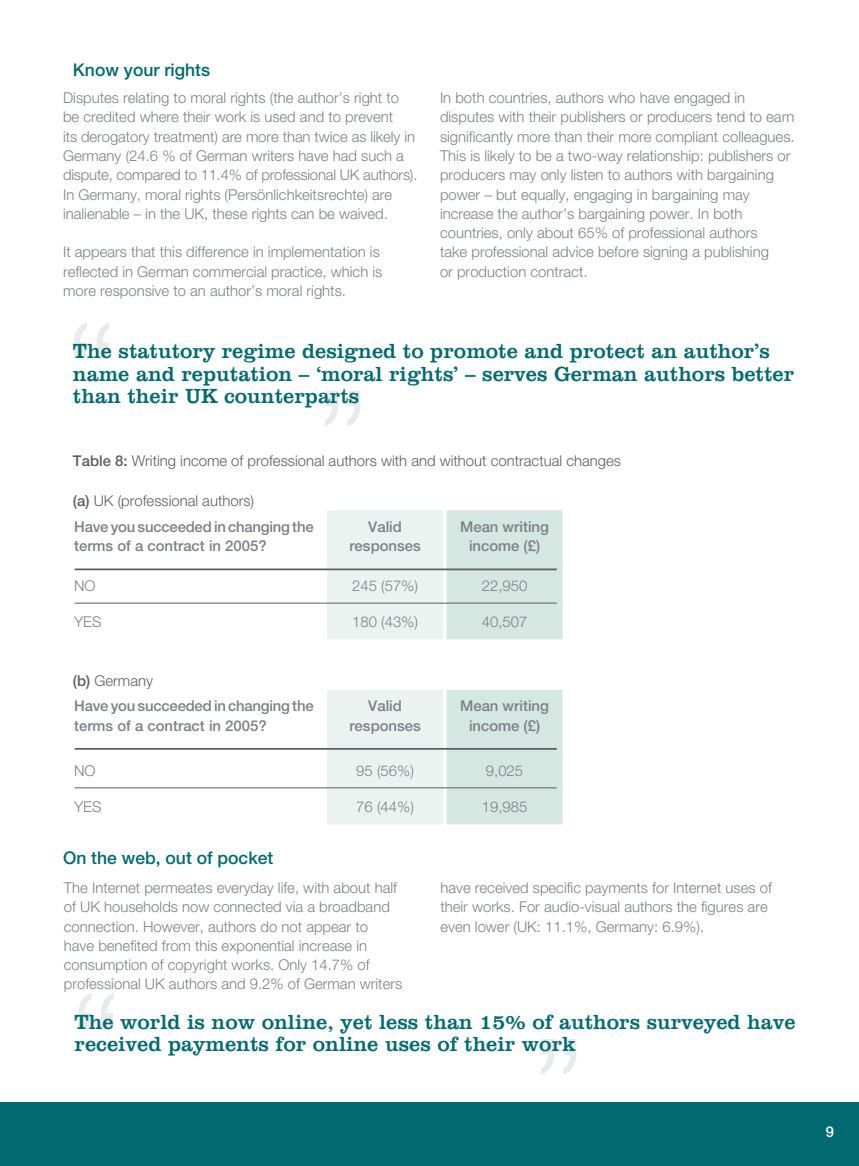
<style>
.page{position:relative;width:859px;height:1166px;background:#fff}
.page>*{position:absolute;margin:0;border:0;box-sizing:border-box;transform-origin:0 0}
.BODY{font:300 145.6px "Helvetica Neue";color:#e9eaeb}
.pull_quotes{font:21px/22.8px "Clarendon BT";color:#006a71}
.sub_heads{font:500 17.5px "Helvetica Neue";color:#006a71}
.BODY-2{font:300 14.88px/19.2px "Helvetica Neue";color:#7e8085}
.table_heads{font:500 14.88px/19.2px "Helvetica Neue";color:#7e8085;text-align:center}
.t1{font:300 14.88px "Helvetica Neue";color:#5d5e62}
.table_text{font:300 14.88px "Helvetica Neue";color:#7e8085}
.table_heads-2{font:500 14.88px "Helvetica Neue";color:#fff}
.s1{font-weight:500}
</style>
<div class="page">
<svg style="left:74px;top:510px;width:488px;height:129px"></svg>
<hr style="left:64px;top:567px;width:259px;height:1px;background:#fff">
<hr style="left:64px;top:603px;width:259px;height:1px;background:#fff">
<hr style="left:323px;top:510px;width:4px;height:57px;background:#fff">
<hr style="left:443px;top:510px;width:3px;height:57px;background:#fff">
<svg style="left:562px;top:510px;width:1px;height:57px"></svg>
<hr style="left:323px;top:567px;width:4px;height:37px;background:#fff">
<hr style="left:443px;top:567px;width:3px;height:37px;background:#fff">
<svg style="left:562px;top:567px;width:2px;height:37px"></svg>
<hr style="left:323px;top:604px;width:4px;height:36px;background:#fff">
<hr style="left:443px;top:604px;width:3px;height:36px;background:#fff">
<svg style="left:562px;top:604px;width:1px;height:35px"></svg>
<hr style="left:75px;top:568px;width:481px;height:2px;background:#5d5e62">
<hr style="left:75px;top:603px;width:481px;height:1px;background:#5d5e62">
<div style="left:0;top:1103px;width:858px;height:63px;background:#006a71"></div>
<svg style="left:74px;top:690px;width:488px;height:134px"></svg>
<hr style="left:323px;top:689px;width:4px;height:63px;background:#fff">
<hr style="left:443px;top:689px;width:3px;height:63px;background:#fff">
<svg style="left:562px;top:690px;width:1px;height:62px"></svg>
<hr style="left:323px;top:752px;width:4px;height:37px;background:#fff">
<hr style="left:443px;top:752px;width:3px;height:37px;background:#fff">
<svg style="left:562px;top:752px;width:2px;height:37px"></svg>
<hr style="left:323px;top:789px;width:4px;height:36px;background:#fff">
<hr style="left:443px;top:789px;width:3px;height:36px;background:#fff">
<svg style="left:562px;top:789px;width:1px;height:36px"></svg>
<hr style="left:75px;top:748px;width:481px;height:2px;background:#5d5e62">
<hr style="left:75px;top:787px;width:481px;height:1px;background:#5d5e62">
<p class="sub_heads" style="left:73px;top:59px;width:139px">Know your rights</p>
<p class="BODY-2" style="left:63px;top:88px;width:356px">Disputes relating to moral rights (the author’s right to be credited where their work is used and to prevent<br>its derogatory treatment) are more than twice as likely in Germany (24.6 % of German writers have had such a dispute, compared to 11.4% of professional UK authors).<br>In Germany, moral rights (Persönlichkeitsrechte) are inalienable – in the UK, these rights can be waived.</p>
<p class="BODY-2" style="left:63px;top:242px;width:321px">It appears that this difference in implementation is reflected in German commercial practice, which is more responsive to an author’s moral rights.</p>
<p class="BODY-2" style="left:440px;top:88px;width:356px">In both countries, authors who have engaged in disputes with their publishers or producers tend to earn significantly more than their more compliant colleagues.<br>This is likely to be a two-way relationship: publishers or producers may only listen to authors with bargaining power – but equally, engaging in bargaining may increase the author’s bargaining power. In both countries, only about 65% of professional authors<br>take professional advice before signing a publishing<br>or production contract.</p>
<p class="BODY" style="left:65px;top:286px;width:55px">“</p>
<p class="pull_quotes" style="left:73px;top:339px;width:722px">The statutory regime designed to promote and protect an author’s name and reputation – ‘moral rights’ – serves German authors better than their UK counterparts</p>
<p class="BODY" style="left:369px;top:463px;width:55px;rotate:-180deg">“</p>
<p class="t1" style="left:73px;top:452px;width:549px"><span class="s1">Table 8:</span> Writing income of professional authors with and without contractual changes</p>
<p class="t1" style="left:73px;top:492px;width:183px"><span class="s1">(a)</span> UK (professional authors)</p>
<p class="table_heads" style="left:74px;top:517px;width:241px;text-align:left">Have you succeeded in changing the terms of a contract in 2005?</p>
<p class="table_heads" style="left:349px;top:517px;width:73px">Valid responses</p>
<p class="table_heads" style="left:460px;top:517px;width:90px">Mean writing income (£)</p>
<p class="table_text" style="left:74px;top:577px;width:23px">NO</p>
<p class="table_text" style="left:352px;top:577px;width:67px">245 (57%)</p>
<p class="table_text" style="left:481px;top:577px;width:47px">22,950</p>
<p class="table_text" style="left:74px;top:613px;width:29px">YES</p>
<p class="table_text" style="left:352px;top:613px;width:67px">180 (43%)</p>
<p class="table_text" style="left:481px;top:613px;width:47px">40,507</p>
<p class="t1" style="left:73px;top:672px;width:81px"><span class="s1">(b)</span> Germany</p>
<p class="table_heads" style="left:74px;top:696px;width:241px;text-align:left">Have you succeeded in changing the terms of a contract in 2005?</p>
<p class="table_heads" style="left:349px;top:696px;width:73px">Valid responses</p>
<p class="table_heads" style="left:460px;top:696px;width:90px">Mean writing income (£)</p>
<p class="table_text" style="left:74px;top:762px;width:23px">NO</p>
<p class="table_text" style="left:356px;top:762px;width:59px">95 (56%)</p>
<p class="table_text" style="left:486px;top:762px;width:39px">9,025</p>
<p class="table_text" style="left:74px;top:798px;width:29px">YES</p>
<p class="table_text" style="left:356px;top:798px;width:59px">76 (44%)</p>
<p class="table_text" style="left:481px;top:798px;width:47px">19,985</p>
<p class="sub_heads" style="left:63px;top:848px;width:212px">On the web, out of pocket</p>
<p class="BODY-2" style="left:64px;top:878px;width:340px">The Internet permeates everyday life, with about half of UK households now connected via a broadband connection. However, authors do not appear to<br>have benefited from this exponential increase in consumption of copyright works. Only 14.7% of professional UK authors and 9.2% of German writers</p>
<p class="BODY-2" style="left:440px;top:878px;width:333px">have received specific payments for Internet uses of their works. For audio-visual authors the figures are even lower (UK: 11.1%, Germany: 6.9%).</p>
<p class="BODY" style="left:69px;top:956px;width:55px">“</p>
<p class="pull_quotes" style="left:75px;top:1009px;width:722px">The world is now online, yet less than 15% of authors surveyed have received payments for online uses of their work</p>
<p class="BODY" style="left:585px;top:1111px;width:55px;rotate:-180deg">“</p>
<p class="table_heads-2" style="left:825px;top:1123px;width:10px">9</p>
</div>
